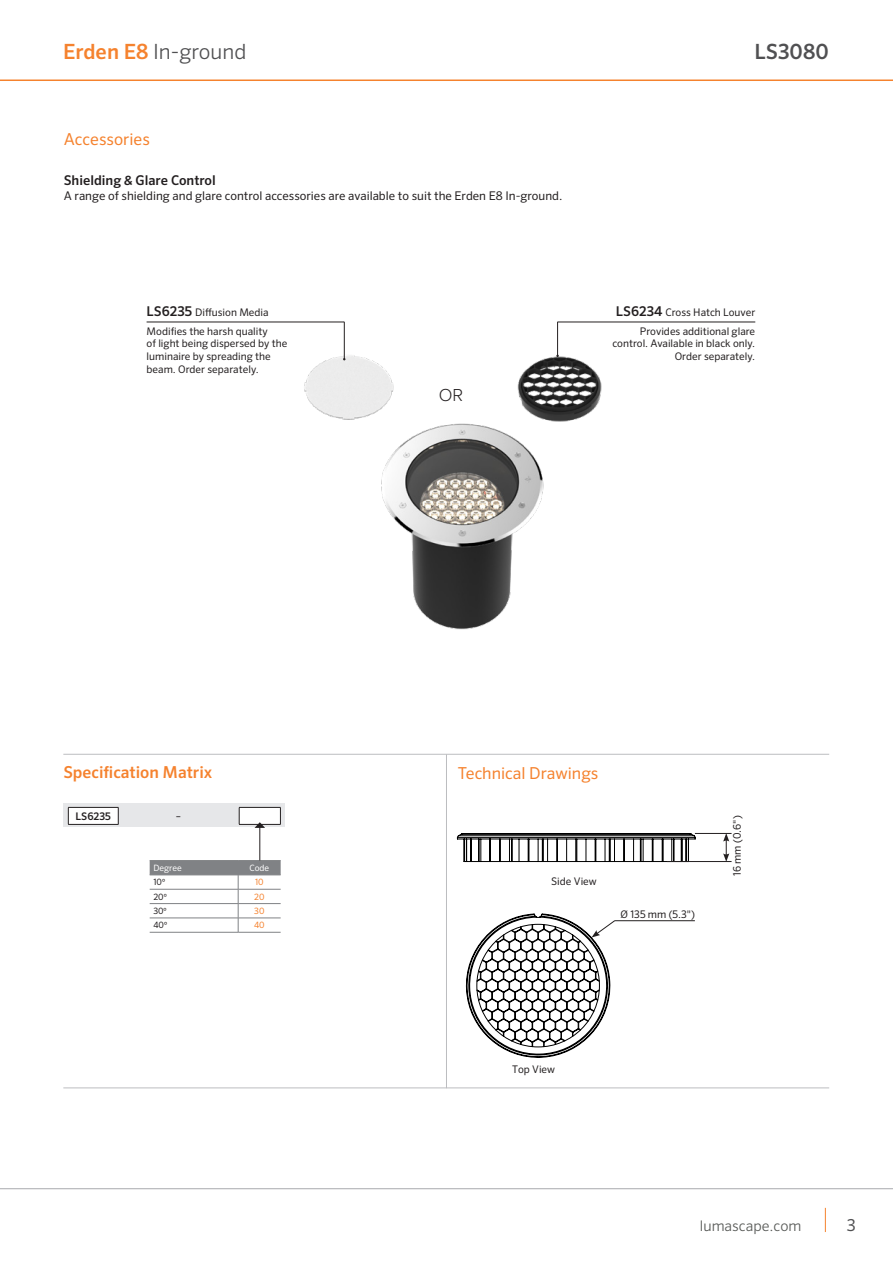
<style>
.page{position:relative;width:893px;height:1263px;background:#fff}
.page>*{position:absolute;margin:0;border:0;box-sizing:border-box;transform-origin:0 0}
.t1{font:300 21px "Sero Pro";color:#505052}
.t2{font:500 21px "Sero Pro";color:#505052}
.Footer_Orange{font:300 18px "Proxima Nova";color:#231f20}
.Spec_Table_Header{font:16.5px "Sero Pro";color:#f5822e}
.Spec_Table_Header-2{font:500 16.5px "Sero Pro";color:#f5822e}
.t3{font:16.5px "Sero Pro";color:#505052}
.t4{font:300 14.7px "Sero Pro";color:#565855}
.Heading_1{font:500 13.5px "Sero Pro";color:#231f20}
.Description_Text{font:12px "Sero Pro";color:#231f20}
.Footer_Orange-2{font:10.5px/12.6px "Sero Pro";color:#231f20;text-align:right}
.Heading_1-2{font:10.5px "Sero Pro";color:#231f20}
.Spec_Matrix_-_Table{font:10.5px "Sero Pro";color:#231f20}
.Spec_Matrix_-_Lumina{font:500 10.5px "Sero Pro";color:#231f20}
.Spec_Matrix_-_Text{font:10.5px "Sero Pro";color:#231f20}
.t5{font:8.7px "Sero Pro";color:#231f20}
.t6{font:8.7px "Sero Pro";color:#fff}
.t7{font:8.7px "Sero Pro";color:#f5822e}
.s1{font-weight:500;color:#f5822e}
.s2{font-weight:500;font-size:13.5px}
</style>
<div class="page">
<hr style="left:0;top:80px;width:893px;height:1px;background:#f5822e">
<hr style="left:0;top:1188px;width:893px;height:1px;background:#a8a9ad">
<svg style="left:825px;top:1208px;width:1px;height:24px"></svg>
<div style="left:63px;top:804px;width:222px;height:23px;background:#e6e7e9"></div>
<div style="left:68px;top:807px;width:50px;height:17px;background:#fff"></div>
<hr style="left:68px;top:807px;width:50px;height:1px;background:#231f20">
<svg style="left:68px;top:808px;width:1px;height:16px"></svg>
<svg style="left:118px;top:808px;width:1px;height:16px"></svg>
<hr style="left:68px;top:824px;width:50px;height:1px;background:#231f20">
<svg style="left:150px;top:860px;width:131px;height:72px"></svg>
<hr style="left:150px;top:932px;width:88px;height:1px;background:#808285">
<hr style="left:238px;top:932px;width:43px;height:1px;background:#808285">
<div style="left:239px;top:807px;width:41px;height:17px;background:#fff"></div>
<hr style="left:239px;top:807px;width:42px;height:1px;background:#231f20">
<svg style="left:239px;top:808px;width:1px;height:16px"></svg>
<svg style="left:280px;top:808px;width:1px;height:16px"></svg>
<hr style="left:239px;top:824px;width:42px;height:1px;background:#231f20">
<hr style="left:260px;top:827px;width:1px;height:33px;background:#231f20">
<svg style="left:255px;top:822px;width:10px;height:6px"></svg>
<hr style="left:63px;top:754px;width:766px;height:1px;background:#bcbdc0">
<hr style="left:446px;top:754px;width:1px;height:334px;background:#bcbdc0">
<hr style="left:63px;top:1087px;width:766px;height:1px;background:#bcbdc0">
<svg style="left:457px;top:833px;width:239px;height:29px"></svg>
<hr style="left:695px;top:833px;width:37px;height:1px;background:#231f20">
<hr style="left:667px;top:861px;width:65px;height:1px;background:#231f20">
<svg style="left:723px;top:834px;width:6px;height:27px"></svg>
<svg style="left:465px;top:913px;width:151px;height:145px"></svg>
<hr style="left:615px;top:920px;width:80px;height:1px;background:#231f20">
<img style="left:381px;top:423px;width:163px;height:207px">
<img style="left:304px;top:349px;width:95px;height:82px">
<img style="left:516px;top:347px;width:86px;height:79px">
<hr style="left:344px;top:322px;width:1px;height:37px;background:#231f20">
<hr style="left:147px;top:322px;width:197px;height:1px;background:#231f20">
<hr style="left:557px;top:322px;width:1px;height:34px;background:#231f20">
<hr style="left:558px;top:322px;width:197px;height:1px;background:#231f20">
<p class="t1" style="left:63px;top:39px;width:185px"><span class="s1">Erden E8</span> In-ground</p>
<p class="t2" style="left:755px;top:39px;width:76px">LS3080</p>
<p class="Spec_Table_Header" style="left:64px;top:129px;width:88px">Accessories</p>
<p class="Heading_1" style="left:64px;top:172px;width:154px">Shielding &amp; Glare Control</p>
<p class="Description_Text" style="left:64px;top:189px;width:500px">A range of shielding and glare control accessories are available to suit the Erden E8 In-ground.</p>
<p class="Heading_1-2" style="left:147px;top:306px;width:124px"><span class="s2">LS6235</span> Diffusion Media</p>
<p class="Footer_Orange-2" style="left:147px;top:325px;width:142px;text-align:left">Modifies the harsh quality<br>of light being dispersed by the luminaire by spreading the beam. Order separately.</p>
<p class="Footer_Orange" style="left:439px;top:382px;width:26px">OR</p>
<p class="Heading_1-2" style="left:616px;top:306px;width:141px"><span class="s2">LS6234</span> Cross Hatch Louver</p>
<p class="Footer_Orange-2" style="left:612px;top:325px;width:144px">Provides additional glare control. Available in black only.<br>Order separately.</p>
<p class="Spec_Table_Header-2" style="left:63px;top:762px;width:150px">Specification Matrix</p>
<p class="Spec_Matrix_-_Lumina" style="left:76px;top:810px;width:37px">LS6235</p>
<p class="Spec_Table_Header" style="left:458px;top:763px;width:142px">Technical Drawings</p>
<p class="Spec_Matrix_-_Text" style="left:176px;top:810px;width:7px">–</p>
<p class="Spec_Matrix_-_Table" style="left:731px;top:876px;width:62px;rotate:-90deg">16 mm (0.6")</p>
<p class="Spec_Matrix_-_Table" style="left:551px;top:874px;width:47px">Side View</p>
<p class="t6" style="left:153px;top:863px;width:30px">Degree</p>
<p class="t6" style="left:250px;top:863px;width:21px">Code</p>
<p class="t5" style="left:153px;top:877px;width:13px">10º</p>
<p class="t7" style="left:255px;top:877px;width:10px">10</p>
<p class="t5" style="left:153px;top:891px;width:15px">20º</p>
<p class="t7" style="left:254px;top:891px;width:12px">20</p>
<p class="t5" style="left:153px;top:906px;width:15px">30º</p>
<p class="t7" style="left:254px;top:906px;width:12px">30</p>
<p class="t5" style="left:153px;top:920px;width:15px">40º</p>
<p class="t7" style="left:254px;top:920px;width:12px">40</p>
<p class="Spec_Matrix_-_Table" style="left:621px;top:908px;width:76px">Ø 135 mm (5.3")</p>
<p class="Spec_Matrix_-_Table" style="left:512px;top:1063px;width:45px">Top View</p>
<h3 class="t4" style="left:700px;top:1216px;width:103px">lumascape.com</h3>
<h3 class="t3" style="left:847px;top:1215px;width:11px">3</h3>
</div>
